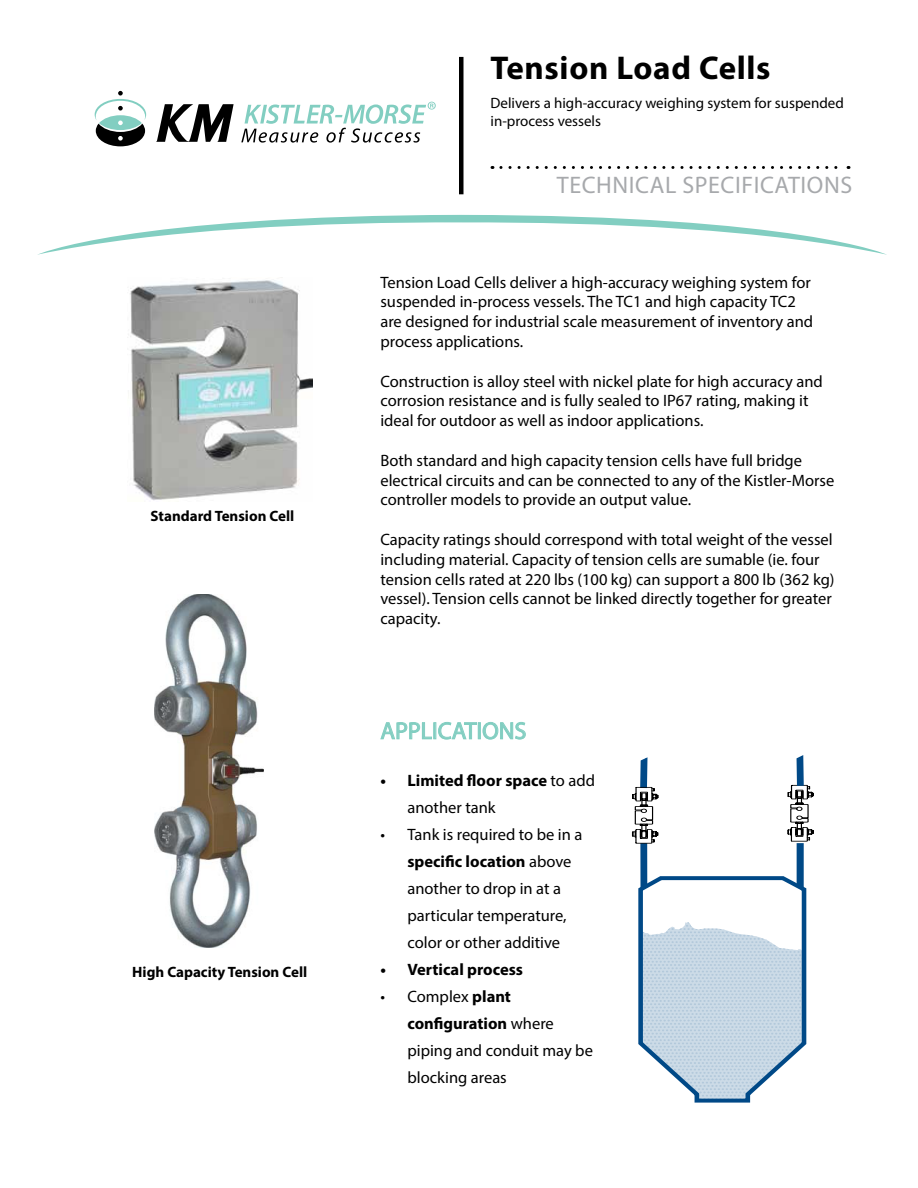
<style>
.page{position:relative;width:918px;height:1188px;background:#fff}
.page>*{position:absolute;margin:0;border:0;box-sizing:border-box;transform-origin:0 0}
.t1{font:700 33px "Myriad Pro";letter-spacing:.02em;color:#000}
.t2{font:24px "Myriad Pro";letter-spacing:.025em;color:#a7a9ac}
.t3{font:24px "Myriad Pro";color:#82cec1}
.t4{font:16.5px/19.8px "Myriad Pro";color:#000}
.t5{font:700 16.5px/27px "Myriad Pro";color:#000}
.t6{font:15px/18px "Myriad Pro";color:#000}
.t7{font:700 15px "Myriad Pro";color:#000}
.s1{font-weight:400}
.s2{font-weight:700}
</style>
<div class="page">
<svg style="left:37px;top:215px;width:850px;height:40px"></svg>
<svg style="left:501px;top:166px;width:348px;height:3px"></svg>
<svg style="left:95px;top:91px;width:51px;height:55px"></svg>
<svg style="left:156px;top:104px;width:78px;height:38px"></svg>
<svg style="left:241px;top:102px;width:195px;height:41px"></svg>
<div style="left:459px;top:57px;width:5px;height:137px;background:#000"></div>
<svg style="left:380px;top:722px;width:52px;height:18px"></svg>
<div style="left:433px;top:722px;width:3px;height:17px;border:1px solid #82cec1"></div>
<svg style="left:438px;top:721px;width:88px;height:19px"></svg>
<img style="left:130px;top:280px;width:182px;height:221px">
<svg style="left:632px;top:755px;width:182px;height:348px"></svg>
<img style="left:154px;top:594px;width:109px;height:354px">
<p class="t7" style="left:151px;top:507px;width:145px">Standard Tension Cell</p>
<p class="t7" style="left:132px;top:962px;width:177px">High Capacity Tension Cell</p>
<h1 class="t1" style="left:491px;top:46px;width:282px">Tension Load Cells</h1>
<p class="t6" style="left:491px;top:94px;width:355px">Delivers a high-accuracy weighing system for suspended in-process vessels</p>
<h2 class="t2" style="left:557px;top:170px;width:297px">TECHNICAL SPECIFICATIONS</h2>
<p class="t4" style="left:380px;top:272px;width:434px">Tension Load Cells deliver a high-accuracy weighing system for suspended in-process vessels. The TC1 and high capacity TC2 are designed for industrial scale measurement of inventory and process applications.</p>
<p class="t4" style="left:380px;top:371px;width:444px">Construction is alloy steel with nickel plate for high accuracy and corrosion resistance and is fully sealed to IP67 rating, making it ideal for outdoor as well as indoor applications.</p>
<p class="t4" style="left:380px;top:450px;width:455px">Both standard and high capacity tension cells have full bridge electrical circuits and can be connected to any of the Kistler-Morse controller models to provide an output value.</p>
<p class="t4" style="left:380px;top:529px;width:456px">Capacity ratings should correspond with total weight of the vessel including material. Capacity of tension cells are sumable (ie. four tension cells rated at 220 lbs (100 kg) can support a 800 lb (362 kg) vessel). Tension cells cannot be linked directly together for greater capacity.</p>
<h2 class="t3" style="left:380px;top:716px;width:147px">APPLICATIONS</h2>
<p class="t5" style="left:407px;top:766px;width:189px;text-indent:-27px">• Limited floor space <span class="s1">to add another tank</span></p>
<p class="t4" style="left:407px;top:820px;width:176px;line-height:27px;text-indent:-27px">• Tank is required to be in a <span class="s2">specific location</span> above another to drop in at a particular temperature, color or other additive</p>
<p class="t5" style="left:380px;top:955px;width:144px">• Vertical process</p>
<p class="t4" style="left:407px;top:982px;width:187px;line-height:27px;text-indent:-27px">• Complex <span class="s2">plant configuration</span> where piping and conduit may be blocking areas</p>
</div>
